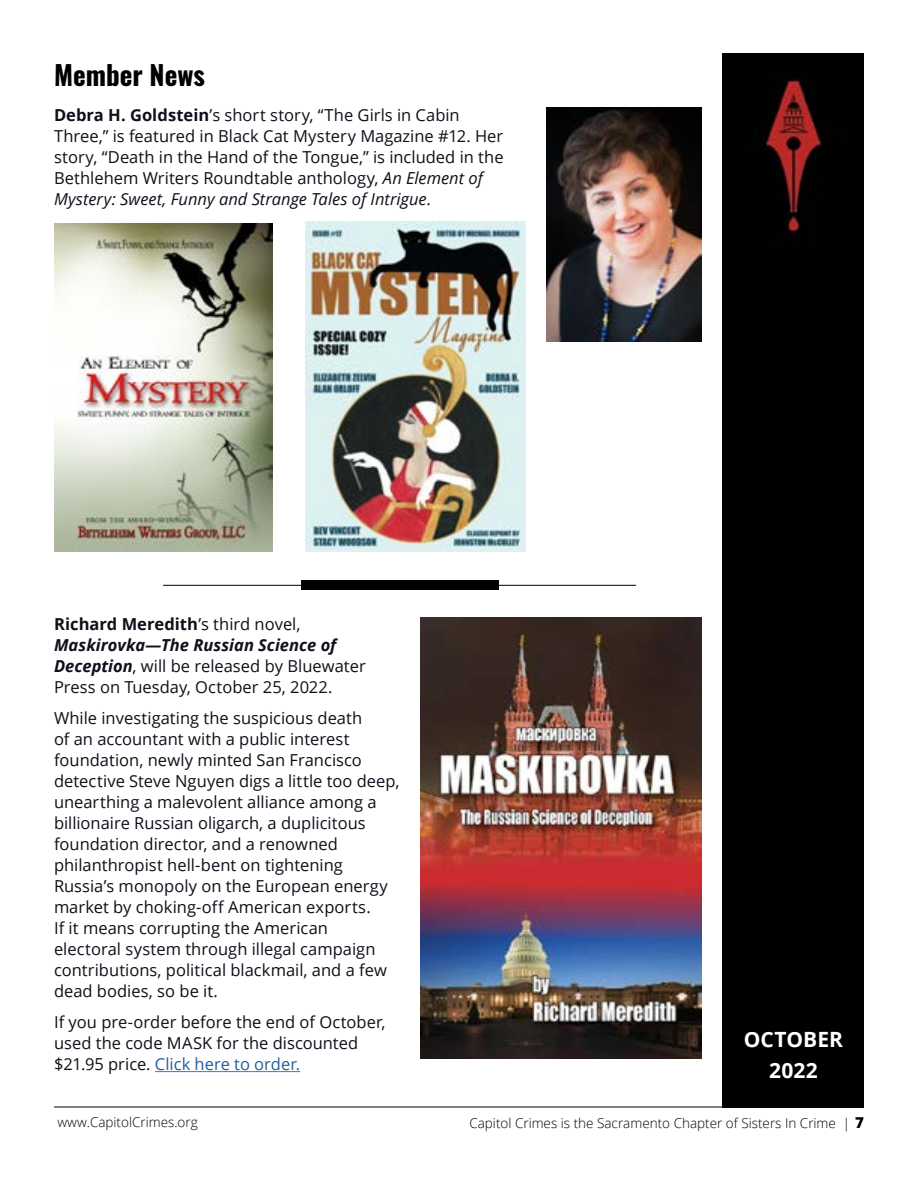
<style>
.page{position:relative;width:918px;height:1188px;background:#fff}
.page>*{position:absolute;margin:0;border:0;box-sizing:border-box;transform-origin:0 0}
.t1{font:27px "Oswald";color:#000}
.t2{font:700 21px/31px "Open Sans";color:#fff;text-align:center}
.t3{font:16.5px/21px "Open Sans";color:#0e101a}
.t4{font:300 13.5px "Open Sans";color:#000}
.s1{font-weight:700}
.s2{font-style:italic}
.s3{font-weight:700;font-style:italic}
.s4{color:#215e9e}
.s5{font-weight:800;font-size:15px}
</style>
<div class="page">
<hr style="left:54px;top:1107px;width:810px;height:1px;background:#000">
<div style="left:723px;top:54px;width:141px;height:1053px;background:#000"></div>
<img style="left:765px;top:78px;width:58px;height:155px">
<img style="left:420px;top:618px;width:282px;height:440px">
<hr style="left:155px;top:1071px;width:145px;height:1px;background:#4a6ee0">
<img style="left:546px;top:108px;width:156px;height:233px">
<img style="left:306px;top:222px;width:219px;height:329px">
<img style="left:54px;top:223px;width:219px;height:328px">
<hr style="left:163px;top:585px;width:473px;height:1px;background:#000">
<div style="left:301px;top:580px;width:197px;height:10px;background:#000"></div>
<h1 class="t1" style="left:54px;top:51px;width:153px">Member News</h1>
<p class="t3" style="left:54px;top:104px;width:451px"><span class="s1">Debra H. Goldstein</span>’s short story, “The Girls in Cabin Three,” is featured in Black Cat Mystery Magazine #12. Her story, “Death in the Hand of the Tongue,” is included in the Bethlehem Writers Roundtable anthology, <span class="s2">An Element of Mystery: Sweet, Funny and Strange Tales of Intrigue</span>.</p>
<p class="t3" style="left:54px;top:613px;width:313px"><span class="s1">Richard Meredith</span>’s third novel, <span class="s3">Maskirovka—The Russian Science of Deception</span>, will be released by Bluewater Press on Tuesday, October 25, 2022.</p>
<p class="t3" style="left:54px;top:707px;width:347px">While investigating the suspicious death<br>of an accountant with a public interest foundation, newly minted San Francisco detective Steve Nguyen digs a little too deep, unearthing a malevolent alliance among a billionaire Russian oligarch, a duplicitous foundation director, and a renowned philanthropist hell-bent on tightening Russia’s monopoly on the European energy market by choking-off American exports.<br>If it means corrupting the American<br>electoral system through illegal campaign contributions, political blackmail, and a few dead bodies, so be it.</p>
<p class="t3" style="left:54px;top:1012px;width:333px">If you pre-order before the end of October, used the code MASK for the discounted $21.95 price. <span class="s4">Click here to order.</span></p>
<p class="t2" style="left:744px;top:1024px;width:101px">OCTOBER<br>2022</p>
<p class="t4" style="left:58px;top:1113px;width:142px">www.CapitolCrimes.org</p>
<p class="t4" style="left:469px;top:1114px;width:396px">Capitol Crimes is the Sacramento Chapter of Sisters In Crime | <span class="s5">7</span></p>
</div>
